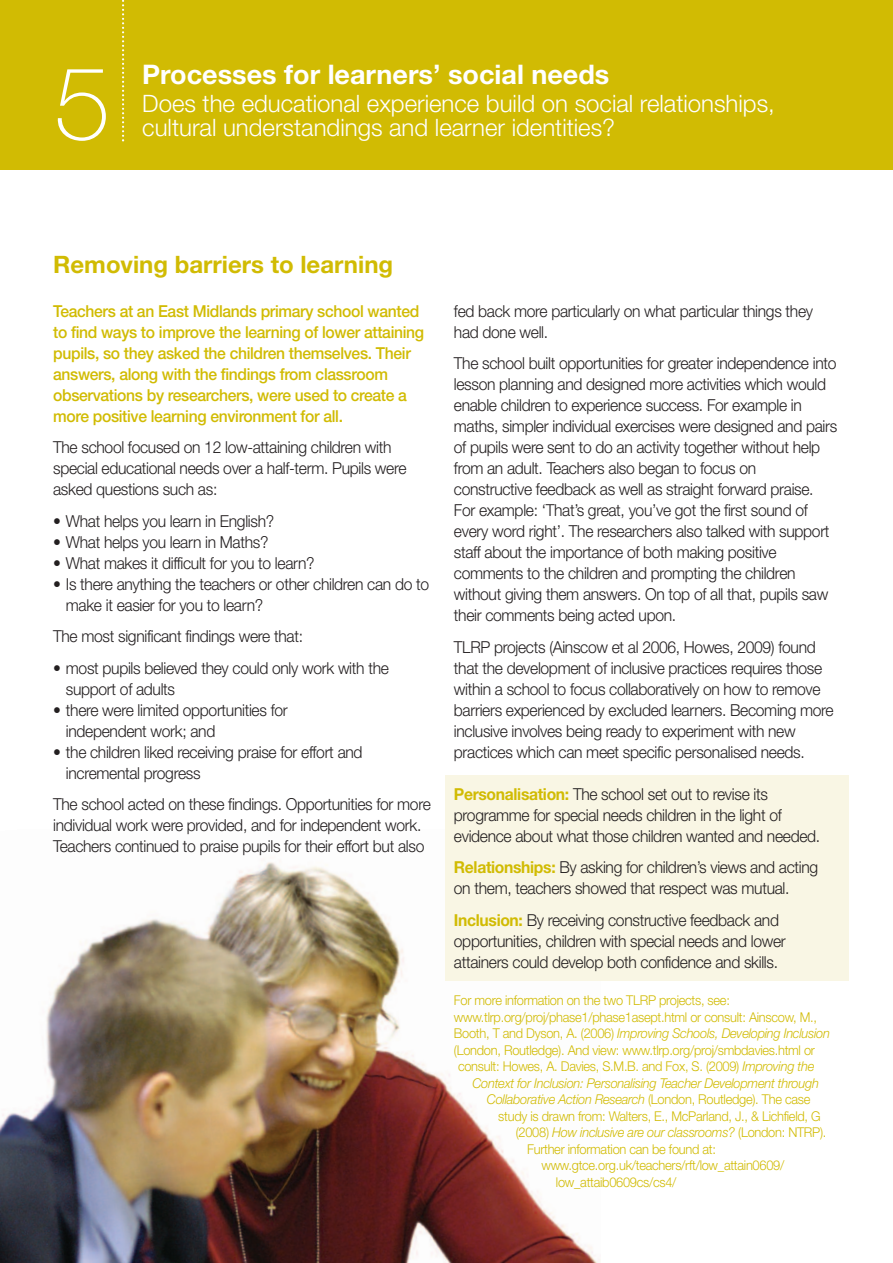
<style>
.page{position:relative;width:893px;height:1263px;background:#fff}
.page>*{position:absolute;margin:0;border:0;box-sizing:border-box;transform-origin:0 0}
.t1{font:100 101.85px "Helvetica Neue";color:#fff}
.t2{font:700 27px "Helvetica Neue";color:#fff}
.t3{font:300 24px "Helvetica Neue";color:#fff}
.t4{font:700 24px "Helvetica Neue";color:#d1bb03}
.t5{font:300 16.5px/21px "Helvetica Neue";letter-spacing:-.02em;color:#231f20;scale:.95 1}
.t6{font:500 16.5px/21px "Helvetica Neue";letter-spacing:-.02em;color:#d1bb03;scale:.95 1}
.t7{font:300 13.5px "Helvetica Neue";letter-spacing:-.02em;color:#d1bb03;scale:.95 1}
.t8{font:italic 300 13.5px "Helvetica Neue";letter-spacing:-.02em;color:#d1bb03;scale:.95 1}
.s1{font-weight:700;color:#d1bb03}
.s2{font-style:normal}
.s3{font-style:italic}
</style>
<div class="page">
<img style="left:0;top:862px;width:600px;height:401px">
<div style="left:445px;top:775px;width:403px;height:206px;background:#f9f6e4"></div>
<div style="left:0;top:0;width:893px;height:170px;background:#d1bb03"></div>
<svg style="left:122px;top:0;width:2px;height:141px"></svg>
<h1 class="t1" style="left:54px;top:67px;width:58px">5</h1>
<h2 class="t2" style="left:142px;top:64px;width:469px">Processes for learners’ social needs</h2>
<h3 class="t3" style="left:142px;top:95px;width:634px">Does the educational experience build on social relationships,</h3>
<h3 class="t3" style="left:142px;top:119px;width:474px">cultural understandings and learner identities?</h3>
<h3 class="t4" style="left:53px;top:256px;width:342px">Removing barriers to learning</h3>
<p class="t6" style="left:53px;top:302px;width:392px">Teachers at an East Midlands primary school wanted to find ways to improve the learning of lower attaining pupils, so they asked the children themselves. Their answers, along with the findings from classroom observations by researchers, were used to create a more positive learning environment for all.</p>
<p class="t5" style="left:53px;top:438px;width:373px">The school focused on 12 low-attaining children with special educational needs over a half-term. Pupils were asked questions such as:</p>
<p class="t5" style="left:53px;top:512px;width:234px">• What helps you learn in English?</p>
<p class="t5" style="left:53px;top:533px;width:228px">• What helps you learn in Maths?</p>
<p class="t5" style="left:53px;top:554px;width:277px">• What makes it difficult for you to learn?</p>
<p class="t5" style="left:66px;top:575px;width:384px;text-indent:-13px">• Is there anything the teachers or other children can do to make it easier for you to learn?</p>
<p class="t5" style="left:53px;top:627px;width:265px">The most significant findings were that:</p>
<p class="t5" style="left:66px;top:659px;width:341px;text-indent:-13px">• most pupils believed they could only work with the support of adults</p>
<p class="t5" style="left:66px;top:701px;width:235px;text-indent:-13px">• there were limited opportunities for independent work; and</p>
<p class="t5" style="left:66px;top:743px;width:314px;text-indent:-13px">• the children liked receiving praise for effort and incremental progress</p>
<p class="t5" style="left:53px;top:795px;width:399px">The school acted on these findings. Opportunities for more individual work were provided, and for independent work.<br>Teachers continued to praise pupils for their effort but also</p>
<p class="t5" style="left:454px;top:302px;width:380px">fed back more particularly on what particular things they had done well.</p>
<p class="t5" style="left:454px;top:354px;width:405px">The school built opportunities for greater independence into lesson planning and designed more activities which would enable children to experience success. For example in maths, simpler individual exercises were designed and pairs of pupils were sent to do an activity together without help from an adult. Teachers also began to focus on constructive feedback as well as straight forward praise.<br>For example: ‘That’s great, you’ve got the first sound of every word right’. The researchers also talked with support staff about the importance of both making positive comments to the children and prompting the children without giving them answers. On top of all that, pupils saw their comments being acted upon.</p>
<p class="t5" style="left:454px;top:638px;width:401px">TLRP projects (Ainscow et al 2006, Howes, 2009) found that the development of inclusive practices requires those within a school to focus collaboratively on how to remove barriers experienced by excluded learners. Becoming more inclusive involves being ready to experiment with new practices which can meet specific personalised needs.</p>
<p class="t5" style="left:454px;top:785px;width:387px"><span class="s1">Personalisation:</span> The school set out to revise its programme for special needs children in the light of evidence about what those children wanted and needed.</p>
<p class="t5" style="left:454px;top:858px;width:385px"><span class="s1">Relationships:</span> By asking for children’s views and acting on them, teachers showed that respect was mutual.</p>
<p class="t5" style="left:454px;top:911px;width:351px"><span class="s1">Inclusion:</span> By receiving constructive feedback and opportunities, children with special needs and lower attainers could develop both confidence and skills.</p>
<p class="t7" style="left:454px;top:995px;width:292px">For more information on the two TLRP projects, see:</p>
<p class="t7" style="left:454px;top:1012px;width:384px">www.tlrp.org/proj/phase1/phase1asept.html or consult: Ainscow, M.,</p>
<p class="t8" style="left:454px;top:1025px;width:397px"><span class="s2">Booth, T and Dyson, A. (2006)</span> Improving Schools, Developing Inclusion</p>
<p class="t7" style="left:454px;top:1045px;width:381px">(London, Routledge). And view: www.tlrp.org/proj/smbdavies.html or</p>
<p class="t7" style="left:458px;top:1061px;width:377px">consult: Howes, A. Davies, S.M.B. and Fox, S. (2009) <span class="s3">Improving the</span></p>
<p class="t8" style="left:472px;top:1075px;width:366px">Context for Inclusion: Personalising Teacher Development through</p>
<p class="t8" style="left:487px;top:1091px;width:342px">Collaborative Action Research <span class="s2">(London, Routledge). The case</span></p>
<p class="t7" style="left:498px;top:1111px;width:341px">study is drawn from: Walters, E., McParland, J., &amp; Lichfield, G</p>
<p class="t8" style="left:516px;top:1124px;width:329px"><span class="s2">(2008)</span> How inclusive are our classrooms? <span class="s2">(London: NTRP).</span></p>
<p class="t7" style="left:527px;top:1144px;width:200px">Further information can be found at:</p>
<p class="t7" style="left:541px;top:1160px;width:257px">www.gtce.org.uk/teachers/rft/low_attain0609/</p>
<p class="t7" style="left:556px;top:1177px;width:128px">low_attaib0609cs/cs4/</p>
</div>
